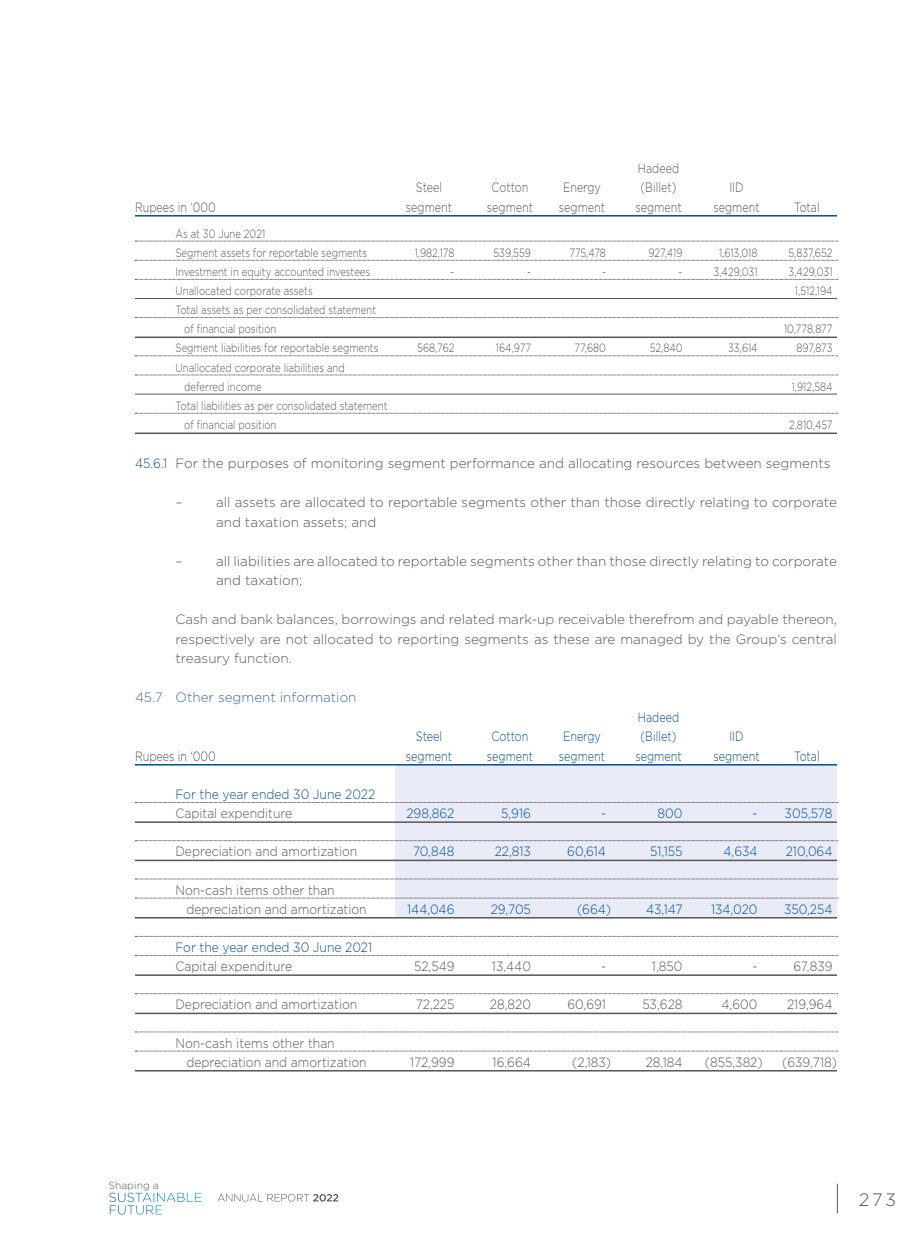
<style>
.page{position:relative;width:918px;height:1242px;background:#fff}
.page>*{position:absolute;margin:0;border:0;box-sizing:border-box;transform-origin:0 0}
.t1{font:300 18px "Gotham";color:#565656}
.t2{font:300 13.5px/19.5px "Gotham";color:#565656}
.t3{font:300 13.5px/19.2px "Gotham";color:#565656;scale:.9 1}
.t4{font:300 13.5px "Gotham";color:#004e9e;scale:.9 1}
.t5{font:300 13.5px "Gotham";color:#565656;scale:.8 1}
.t6{font:300 13.5px "Gotham";color:#004e9e;scale:.8 1}
.t7{font:300 13.5px "Gotham";color:#3f6ab2}
.t8{font:300 12px/19.2px "Gotham";color:#565656;scale:.8 1}
.t9{font:300 10.35px "Gotham";color:#58595b}
.s1{color:#004e9e}
</style>
<div class="page">
<svg style="left:837px;top:1184px;width:1px;height:29px"></svg>
<svg style="left:218px;top:1194px;width:120px;height:8px"></svg>
<svg style="left:109px;top:1193px;width:92px;height:22px"></svg>
<div style="left:395px;top:765px;width:442px;height:153px;background:#e9ebf7"></div>
<hr style="left:135px;top:215px;width:702px;height:2px;background:#004e9e">
<svg style="left:135px;top:241px;width:703px;height:1px"></svg>
<svg style="left:135px;top:260px;width:703px;height:1px"></svg>
<svg style="left:135px;top:279px;width:703px;height:1px"></svg>
<hr style="left:135px;top:298px;width:702px;height:1px;background:#565656">
<svg style="left:135px;top:317px;width:703px;height:1px"></svg>
<hr style="left:135px;top:337px;width:702px;height:1px;background:#565656">
<svg style="left:135px;top:356px;width:703px;height:1px"></svg>
<svg style="left:135px;top:375px;width:703px;height:1px"></svg>
<hr style="left:135px;top:394px;width:702px;height:1px;background:#565656">
<svg style="left:135px;top:413px;width:703px;height:1px"></svg>
<hr style="left:135px;top:433px;width:702px;height:1px;background:#565656">
<hr style="left:135px;top:764px;width:702px;height:2px;background:#004e9e">
<svg style="left:135px;top:802px;width:703px;height:1px"></svg>
<hr style="left:135px;top:821px;width:702px;height:2px;background:#565656">
<svg style="left:135px;top:840px;width:703px;height:1px"></svg>
<hr style="left:135px;top:860px;width:702px;height:1px;background:#565656">
<svg style="left:135px;top:879px;width:703px;height:1px"></svg>
<svg style="left:135px;top:898px;width:703px;height:1px"></svg>
<hr style="left:135px;top:917px;width:702px;height:2px;background:#565656">
<svg style="left:135px;top:936px;width:703px;height:1px"></svg>
<svg style="left:135px;top:955px;width:703px;height:1px"></svg>
<hr style="left:135px;top:974px;width:702px;height:2px;background:#565656">
<svg style="left:135px;top:993px;width:703px;height:1px"></svg>
<hr style="left:135px;top:1013px;width:702px;height:1px;background:#565656">
<svg style="left:135px;top:1032px;width:703px;height:1px"></svg>
<svg style="left:135px;top:1051px;width:703px;height:1px"></svg>
<hr style="left:135px;top:1070px;width:702px;height:2px;background:#565656">
<p class="t5" style="left:638px;top:159px;width:53px">Hadeed</p>
<p class="t5" style="left:416px;top:179px;width:34px">Steel</p>
<p class="t5" style="left:492px;top:179px;width:47px">Cotton</p>
<p class="t5" style="left:563px;top:179px;width:49px">Energy</p>
<p class="t5" style="left:641px;top:179px;width:46px">(Billet)</p>
<p class="t5" style="left:729px;top:179px;width:19px">IID</p>
<p class="t5" style="left:135px;top:198px;width:103px">Rupees in ‘000</p>
<p class="t5" style="left:406px;top:198px;width:59px">segment</p>
<p class="t5" style="left:487px;top:198px;width:59px">segment</p>
<p class="t5" style="left:559px;top:198px;width:59px">segment</p>
<p class="t5" style="left:635px;top:198px;width:59px">segment</p>
<p class="t5" style="left:713px;top:198px;width:59px">segment</p>
<p class="t5" style="left:794px;top:198px;width:34px">Total</p>
<p class="t8" style="left:176px;top:224px;width:241px">As at 30 June 2021<br>Segment assets for reportable segments</p>
<p class="t8" style="left:415px;top:243px;width:51px">1,982,178</p>
<p class="t8" style="left:493px;top:243px;width:48px">539,559</p>
<p class="t8" style="left:569px;top:243px;width:47px">775,478</p>
<p class="t8" style="left:648px;top:243px;width:44px">927,419</p>
<p class="t8" style="left:719px;top:243px;width:50px">1,613,018</p>
<p class="t8" style="left:788px;top:243px;width:57px">5,837,652</p>
<p class="t8" style="left:176px;top:262px;width:245px">Investment in equity accounted investees</p>
<p class="t8" style="left:451px;top:262px;width:6px">-</p>
<p class="t8" style="left:527px;top:262px;width:6px">-</p>
<p class="t8" style="left:602px;top:262px;width:6px">-</p>
<p class="t8" style="left:679px;top:262px;width:6px">-</p>
<p class="t8" style="left:714px;top:262px;width:56px">3,429,031</p>
<p class="t8" style="left:789px;top:262px;width:56px">3,429,031</p>
<p class="t8" style="left:176px;top:281px;width:173px">Unallocated corporate assets</p>
<p class="t8" style="left:795px;top:281px;width:48px">1,512,194</p>
<p class="t8" style="left:184px;top:300px;width:242px;text-indent:-9px">Total assets as per consolidated statement of financial position</p>
<p class="t8" style="left:784px;top:319px;width:62px">10,778,877</p>
<p class="t8" style="left:176px;top:338px;width:255px">Segment liabilities for reportable segments</p>
<p class="t8" style="left:417px;top:338px;width:48px">568,762</p>
<p class="t8" style="left:496px;top:338px;width:45px">164,977</p>
<p class="t8" style="left:575px;top:338px;width:41px">77,680</p>
<p class="t8" style="left:650px;top:338px;width:43px">52,840</p>
<p class="t8" style="left:728px;top:338px;width:38px">33,614</p>
<p class="t8" style="left:797px;top:338px;width:47px">897,873</p>
<p class="t8" style="left:184px;top:357px;width:202px;text-indent:-9px">Unallocated corporate liabilities and deferred income</p>
<p class="t8" style="left:792px;top:377px;width:53px">1,912,584</p>
<p class="t8" style="left:184px;top:396px;width:256px;text-indent:-9px">Total liabilities as per consolidated statement of financial position</p>
<p class="t8" style="left:789px;top:415px;width:56px">2,810,457</p>
<p class="t2" style="left:135px;top:453px;width:697px"><span class="s1">45.6.1</span> For the purposes of monitoring segment performance and allocating resources between segments</p>
<p class="t2" style="left:176px;top:492px;width:9px">–</p>
<p class="t2" style="left:216px;top:492px;width:623px">all assets are allocated to reportable segments other than those directly relating to corporate and taxation assets; and</p>
<p class="t2" style="left:176px;top:551px;width:9px">–</p>
<p class="t2" style="left:216px;top:551px;width:623px">all liabilities are allocated to reportable segments other than those directly relating to corporate and taxation;</p>
<p class="t2" style="left:176px;top:609px;width:663px;text-align:justify">Cash and bank balances, borrowings and related mark-up receivable therefrom and payable thereon, respectively are not allocated to reporting segments as these are managed by the Group’s central treasury function.</p>
<p class="t7" style="left:135px;top:689px;width:223px">45.7 Other segment information</p>
<p class="t6" style="left:638px;top:708px;width:53px">Hadeed</p>
<p class="t6" style="left:416px;top:728px;width:34px">Steel</p>
<p class="t6" style="left:492px;top:728px;width:47px">Cotton</p>
<p class="t6" style="left:563px;top:728px;width:49px">Energy</p>
<p class="t6" style="left:641px;top:728px;width:46px">(Billet)</p>
<p class="t6" style="left:729px;top:728px;width:19px">IID</p>
<p class="t5" style="left:135px;top:747px;width:103px">Rupees in ‘000</p>
<p class="t6" style="left:406px;top:747px;width:59px">segment</p>
<p class="t6" style="left:487px;top:747px;width:59px">segment</p>
<p class="t6" style="left:559px;top:747px;width:59px">segment</p>
<p class="t6" style="left:635px;top:747px;width:59px">segment</p>
<p class="t6" style="left:713px;top:747px;width:59px">segment</p>
<p class="t6" style="left:794px;top:747px;width:34px">Total</p>
<p class="t4" style="left:175px;top:786px;width:223px">For the year ended 30 June 2022</p>
<p class="t3" style="left:175px;top:803px;width:131px">Capital expenditure</p>
<p class="t4" style="left:406px;top:805px;width:55px">298,862</p>
<p class="t4" style="left:501px;top:805px;width:35px">5,916</p>
<p class="t4" style="left:601px;top:805px;width:7px">-</p>
<p class="t4" style="left:658px;top:805px;width:29px">800</p>
<p class="t4" style="left:753px;top:805px;width:90px">- 305,578</p>
<p class="t3" style="left:175px;top:842px;width:203px">Depreciation and amortization</p>
<p class="t4" style="left:413px;top:843px;width:48px">70,848</p>
<p class="t4" style="left:495px;top:843px;width:42px">22,813</p>
<p class="t4" style="left:567px;top:843px;width:44px">60,614</p>
<p class="t4" style="left:650px;top:843px;width:37px">51,155</p>
<p class="t4" style="left:723px;top:843px;width:39px">4,634</p>
<p class="t4" style="left:786px;top:843px;width:53px">210,064</p>
<p class="t3" style="left:186px;top:880px;width:202px;text-indent:-11px">Non-cash items other than depreciation and amortization</p>
<p class="t4" style="left:407px;top:901px;width:54px">144,046</p>
<p class="t4" style="left:491px;top:901px;width:46px">29,705</p>
<p class="t4" style="left:577px;top:901px;width:39px">(664)</p>
<p class="t4" style="left:646px;top:901px;width:42px">43,147</p>
<p class="t4" style="left:711px;top:901px;width:53px">134,020</p>
<p class="t4" style="left:784px;top:901px;width:55px">350,254</p>
<p class="t4" style="left:175px;top:939px;width:220px">For the year ended 30 June 2021</p>
<p class="t3" style="left:175px;top:956px;width:131px">Capital expenditure</p>
<p class="t3" style="left:414px;top:956px;width:46px">52,549</p>
<p class="t3" style="left:492px;top:956px;width:45px">13,440</p>
<p class="t3" style="left:601px;top:956px;width:7px">-</p>
<p class="t3" style="left:652px;top:956px;width:35px">1,850</p>
<p class="t3" style="left:753px;top:956px;width:7px">-</p>
<p class="t3" style="left:793px;top:956px;width:45px">67,839</p>
<p class="t3" style="left:175px;top:995px;width:203px">Depreciation and amortization</p>
<p class="t3" style="left:416px;top:995px;width:44px">72,225</p>
<p class="t3" style="left:490px;top:995px;width:47px">28,820</p>
<p class="t3" style="left:567px;top:995px;width:44px">60,691</p>
<p class="t3" style="left:642px;top:995px;width:46px">53,628</p>
<p class="t3" style="left:722px;top:995px;width:41px">4,600</p>
<p class="t3" style="left:787px;top:995px;width:52px">219,964</p>
<p class="t3" style="left:186px;top:1033px;width:202px;text-indent:-11px">Non-cash items other than depreciation and amortization</p>
<p class="t3" style="left:410px;top:1052px;width:51px">172,999</p>
<p class="t3" style="left:493px;top:1052px;width:44px">16,664</p>
<p class="t3" style="left:572px;top:1052px;width:45px">(2,183)</p>
<p class="t3" style="left:646px;top:1052px;width:42px">28,184</p>
<p class="t3" style="left:705px;top:1052px;width:66px">(855,382)</p>
<p class="t3" style="left:782px;top:1052px;width:62px">(639,718)</p>
<p class="t9" style="left:108px;top:1179px;width:52px">Shaping a</p>
<h1 class="t1" style="left:859px;top:1188px;width:39px">273</h1>
</div>
